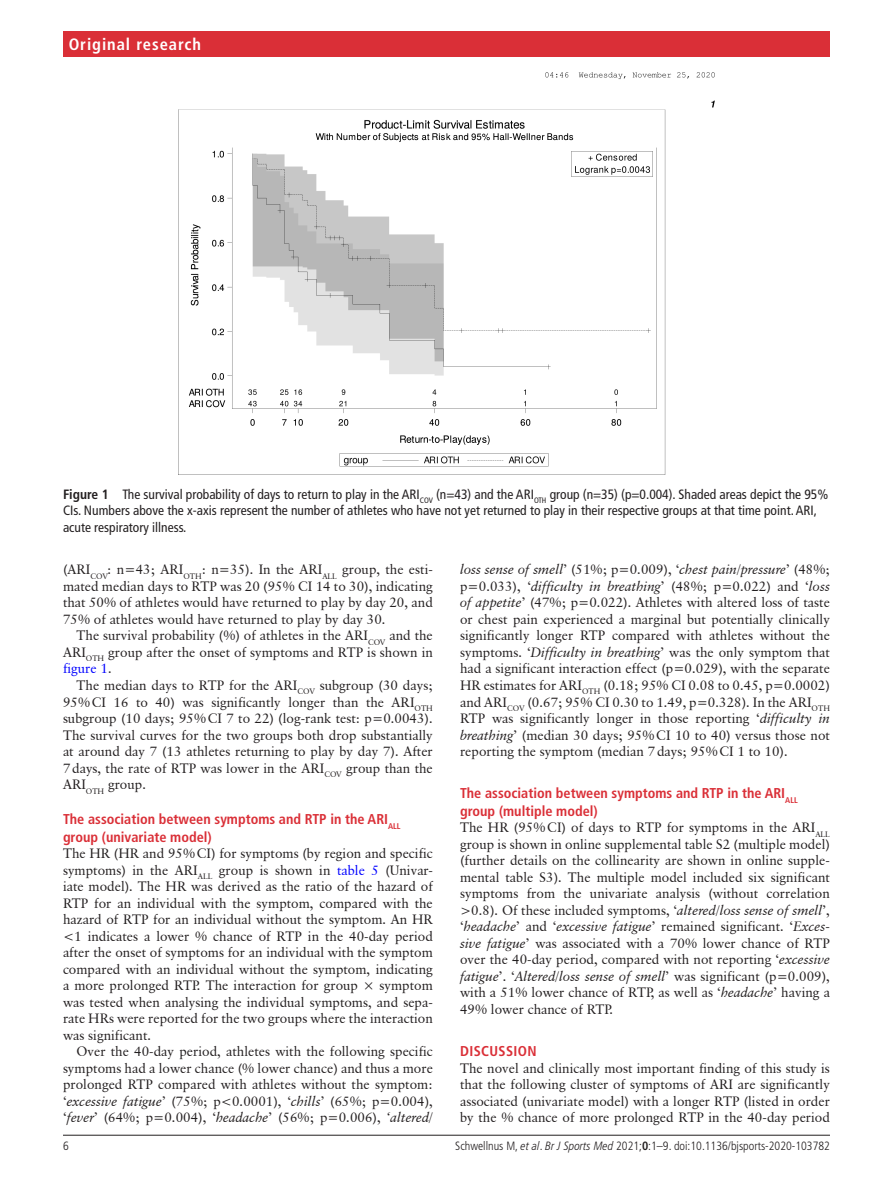
<style>
.page{position:relative;width:893px;height:1191px;background:#fff}
.page>*{position:absolute;margin:0;border:0;box-sizing:border-box;transform-origin:0 0}
.t1{font:700 condensed 16.5px "Frutiger LT Pro";letter-spacing:.055em;color:#fff}
.t2{font:700 condensed 14.25px/17.2px "Frutiger LT Pro";color:#da2f37}
.t3{font:700 condensed 14.25px "Frutiger LT Pro";letter-spacing:.025em;color:#da2f37}
.t4{font:13.5px/16.5px "Classical Garamond BT";color:#231f20;text-align:justify}
.t5{font:condensed 13.5px/16.5px "Frutiger LT Pro";color:#231f20}
.t6{font:300 condensed 12px "Frutiger LT Pro";color:#231f20}
.s1{font-weight:700}
.s2{color:#00f}
.s3{font-style:italic}
</style>
<div class="page">
<hr style="left:63px;top:1134px;width:767px;height:1px;background:#231f20">
<div style="left:63px;top:31px;width:767px;height:25px;background:#da2f37"></div>
<img style="left:178px;top:72px;width:537px;height:403px">
<p class="t1" style="left:69px;top:34px;width:134px">Original research</p>
<p class="t5" style="left:63px;top:486px;width:767px"><span class="s1">Figure 1</span> The survival probability of days to return to play in the ARI<sub>COV</sub> (n=43) and the ARI<sub>OTH</sub> group (n=35) (p=0.004). Shaded areas depict the 95%<br>CIs. Numbers above the x-axis represent the number of athletes who have not yet returned to play in their respective groups at that time point. ARI, acute respiratory illness.</p>
<p class="t4" style="left:63px;top:561px;width:371px">(ARI<sub>COV</sub>: n=43; ARI<sub>OTH</sub>: n=35). In the ARI<sub>ALL</sub> group, the esti&shy;mated median days to RTP was 20 (95% CI 14 to 30), indicating that 50% of athletes would have returned to play by day 20, and 75% of athletes would have returned to play by day 30.</p>
<p class="t4" style="left:63px;top:627px;width:371px;text-indent:14px">The survival probability (%) of athletes in the ARI<sub>COV</sub> and the ARI<sub>OTH</sub> group after the onset of symptoms and RTP is shown in <span class="s2">figure 1</span>.</p>
<p class="t4" style="left:63px;top:677px;width:371px;text-indent:14px">The median days to RTP for the ARI<sub>COV</sub> subgroup (30 days; 95%CI 16 to 40) was significantly longer than the ARI<sub>OTH </sub>subgroup (10 days; 95%CI 7 to 22) (log-rank test: p=0.0043).<br>The survival curves for the two groups both drop substantially at around day 7 (13 athletes returning to play by day 7). After 7days, the rate of RTP was lower in the ARI<sub>COV</sub> group than the ARI<sub>OTH</sub> group.</p>
<p class="t2" style="left:63px;top:810px;width:339px">The association between symptoms and RTP in the ARI<sub>ALL </sub>group (univariate model)</p>
<p class="t4" style="left:63px;top:845px;width:371px">The HR (HR and 95%CI) for symptoms (by region and specific symptoms) in the ARI<sub>ALL</sub> group is shown in <span class="s2">table 5</span> (Univar&shy;iate model). The HR was derived as the ratio of the hazard of RTP for an individual with the symptom, compared with the hazard of RTP for an individual without the symptom. An HR &lt;1 indicates a lower % chance of RTP in the 40-day period after the onset of symptoms for an individual with the symptom compared with an individual without the symptom, indicating a more prolonged RTP. The interaction for group × symptom was tested when analysing the individual symptoms, and sepa&shy;rate HRs were reported for the two groups where the interaction was significant.</p>
<p class="t4" style="left:63px;top:1043px;width:371px;text-indent:14px">Over the 40-day period, athletes with the following specific symptoms had a lower chance (% lower chance) and thus a more prolonged RTP compared with athletes without the symptom: ‘<span class="s3">excessive fatigue</span>’ (75%; p&lt;0.0001), ‘<span class="s3">chills</span>’ (65%; p=0.004), ‘<span class="s3">fever</span>’ (64%; p=0.004), ‘<span class="s3">headache</span>’ (56%; p=0.006), <span class="s3">‘altered/</span></p>
<p class="t4" style="left:460px;top:561px;width:371px"><span class="s3">loss sense of smell</span>’ (51%; p=0.009), ‘<span class="s3">chest pain/pressure</span>’ (48%; p=0.033), ‘<span class="s3">difficulty in breathing</span>’ (48%; p=0.022) and ‘<span class="s3">loss of appetite</span>’ (47%; p=0.022). Athletes with altered loss of taste or chest pain experienced a marginal but potentially clinically significantly longer RTP compared with athletes without the symptoms. ‘<span class="s3">Difficulty in breathing</span>’ was the only symptom that had a significant interaction effect (p=0.029), with the separate HR estimates for ARI<sub>OTH</sub> (0.18; 95% CI 0.08 to 0.45, p=0.0002) and ARI<sub>COV</sub> (0.67; 95% CI 0.30 to 1.49, p=0.328). In the ARI<sub>OTH </sub>RTP was significantly longer in those reporting ‘<span class="s3">difficulty in breathing</span>’ (median 30 days; 95%CI 10 to 40) versus those not reporting the symptom (median 7days; 95%CI 1 to 10).</p>
<p class="t2" style="left:460px;top:785px;width:339px">The association between symptoms and RTP in the ARI<sub>ALL </sub>group (multiple model)</p>
<p class="t4" style="left:460px;top:819px;width:371px">The HR (95%CI) of days to RTP for symptoms in the ARI<sub>ALL </sub>group is shown in online supplemental table S2 (multiple model) (further details on the collinearity are shown in online supple&shy;mental table S3). The multiple model included six significant symptoms from the univariate analysis (without correlation &gt;0.8). Of these included symptoms, ‘<span class="s3">altered/loss sense of smell</span>’, ‘<span class="s3">headache</span>’ and ‘<span class="s3">excessive fatigue</span>’ remained significant. ‘<span class="s3">Exces&shy;sive fatigue</span>’ was associated with a 70% lower chance of RTP over the 40-day period, compared with not reporting ‘<span class="s3">excessive fatigue</span>’. ‘<span class="s3">Altered/loss sense of smell</span>’ was significant (p=0.009), with a 51% lower chance of RTP, as well as ‘<span class="s3">headache</span>’ having a 49% lower chance of RTP.</p>
<p class="t3" style="left:460px;top:1042px;width:78px">DISCUSSION</p>
<p class="t4" style="left:460px;top:1059px;width:371px">The novel and clinically most important finding of this study is that the following cluster of symptoms of ARI are significantly associated (univariate model) with a longer RTP (listed in order by the % chance of more prolonged RTP in the 40-day period</p>
<p class="t6" style="left:63px;top:1138px;width:7px">6</p>
<p class="t6" style="left:455px;top:1138px;width:376px">Schwellnus M, <span class="s3">et al</span>. <span class="s3">Br J Sports Med</span> 2021;<span class="s1">0</span>:1–9. doi:10.1136/bjsports-2020-103782</p>
</div>
